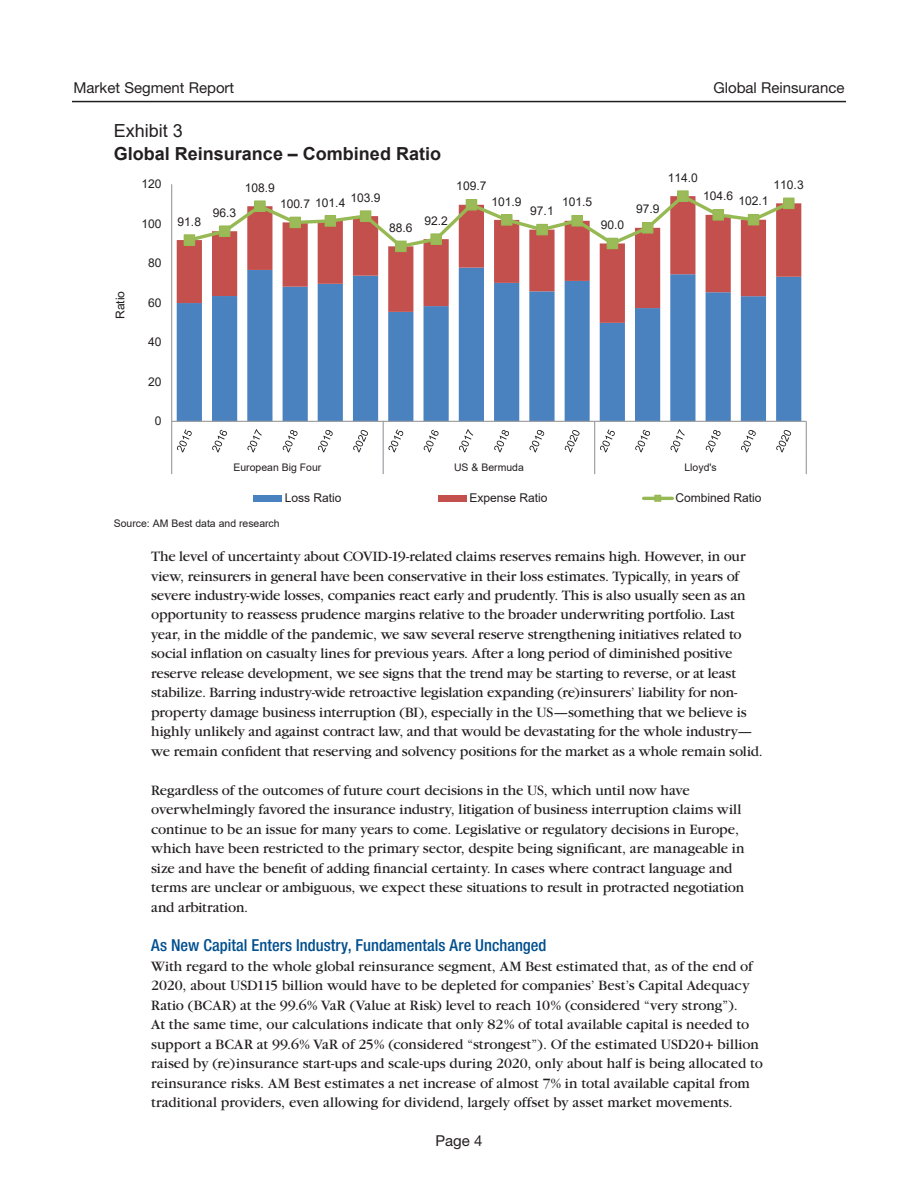
<style>
.page{position:relative;width:918px;height:1188px;background:#fff}
.page>*{position:absolute;margin:0;border:0;box-sizing:border-box;transform-origin:0 0}
.t1{font:700 18px "Arial";color:#231f20}
.t2{font:18px "Arial";color:#231f20}
.t3{font:500 condensed 16.5px "Helvetica Neue";color:#004f8f}
.t4{font:15px/19.5px "Garamond";letter-spacing:-.005em;color:#231f20}
.t5{font:15px "Helvetica Neue";color:#231f20}
.t6{font:12.15px "Arial";color:#231f20}
.t7{font:12px "Arial";letter-spacing:-.005em;color:#231f20}
.t8{font:10.5px "Arial";color:#231f20}
</style>
<div class="page">
<hr style="left:72px;top:101px;width:774px;height:1px;background:#231f20">
<svg style="left:177px;top:323px;width:624px;height:98px;fill:#4a81bf"></svg>
<svg style="left:177px;top:197px;width:624px;height:126px"></svg>
<hr style="left:171px;top:184px;width:1px;height:237px;background:#989a9d">
<hr style="left:172px;top:421px;width:634px;height:1px;background:#989a9d">
<hr style="left:171px;top:421px;width:1px;height:34px;background:#989a9d">
<hr style="left:383px;top:421px;width:1px;height:34px;background:#989a9d">
<hr style="left:594px;top:421px;width:1px;height:34px;background:#989a9d">
<hr style="left:806px;top:421px;width:1px;height:34px;background:#989a9d">
<svg style="left:806px;top:455px;width:1px;height:19px"></svg>
<svg style="left:185px;top:196px;width:608px;height:54px"></svg>
<div style="left:184px;top:235px;width:11px;height:10px;background:#9abb58"></div>
<div style="left:184px;top:234px;width:11px;height:12px;border:1px solid #97b953"></div>
<div style="left:219px;top:226px;width:11px;height:10px;background:#9abb58"></div>
<div style="left:219px;top:225px;width:11px;height:12px;border:1px solid #97b953"></div>
<div style="left:255px;top:201px;width:10px;height:10px;background:#9abb58"></div>
<div style="left:254px;top:200px;width:12px;height:12px;border:1px solid #97b953"></div>
<div style="left:290px;top:217px;width:10px;height:11px;background:#9abb58"></div>
<div style="left:289px;top:217px;width:12px;height:11px;border:1px solid #97b953"></div>
<div style="left:325px;top:216px;width:11px;height:10px;background:#9abb58"></div>
<div style="left:325px;top:215px;width:11px;height:12px;border:1px solid #97b953"></div>
<div style="left:360px;top:211px;width:11px;height:10px;background:#9abb58"></div>
<div style="left:360px;top:210px;width:11px;height:12px;border:1px solid #97b953"></div>
<div style="left:396px;top:241px;width:10px;height:11px;background:#9abb58"></div>
<div style="left:395px;top:241px;width:12px;height:11px;border:1px solid #97b953"></div>
<div style="left:431px;top:234px;width:10px;height:10px;background:#9abb58"></div>
<div style="left:430px;top:233px;width:12px;height:12px;border:1px solid #97b953"></div>
<div style="left:466px;top:200px;width:11px;height:10px;background:#9abb58"></div>
<div style="left:466px;top:199px;width:11px;height:12px;border:1px solid #97b953"></div>
<div style="left:502px;top:215px;width:10px;height:10px;background:#9abb58"></div>
<div style="left:501px;top:214px;width:12px;height:12px;border:1px solid #97b953"></div>
<div style="left:537px;top:224px;width:10px;height:11px;background:#9abb58"></div>
<div style="left:536px;top:224px;width:12px;height:11px;border:1px solid #97b953"></div>
<div style="left:572px;top:216px;width:10px;height:10px;background:#9abb58"></div>
<div style="left:571px;top:215px;width:12px;height:12px;border:1px solid #97b953"></div>
<div style="left:607px;top:238px;width:11px;height:11px;background:#9abb58"></div>
<div style="left:642px;top:223px;width:11px;height:10px;background:#9abb58"></div>
<div style="left:642px;top:222px;width:11px;height:12px;border:1px solid #97b953"></div>
<div style="left:678px;top:191px;width:10px;height:10px;background:#9abb58"></div>
<div style="left:677px;top:190px;width:12px;height:12px;border:1px solid #97b953"></div>
<div style="left:713px;top:210px;width:10px;height:10px;background:#9abb58"></div>
<div style="left:712px;top:209px;width:12px;height:12px;border:1px solid #97b953"></div>
<div style="left:748px;top:214px;width:11px;height:11px;background:#9abb58"></div>
<div style="left:784px;top:198px;width:10px;height:11px;background:#9abb58"></div>
<div style="left:783px;top:198px;width:12px;height:11px;border:1px solid #97b953"></div>
<svg style="left:171px;top:429px;width:21px;height:45px"></svg>
<svg style="left:212px;top:430px;width:15px;height:23px"></svg>
<svg style="left:247px;top:429px;width:15px;height:24px"></svg>
<svg style="left:283px;top:430px;width:15px;height:23px"></svg>
<svg style="left:318px;top:430px;width:15px;height:23px"></svg>
<svg style="left:353px;top:430px;width:15px;height:23px"></svg>
<svg style="left:383px;top:429px;width:20px;height:45px"></svg>
<svg style="left:424px;top:430px;width:15px;height:23px"></svg>
<svg style="left:459px;top:429px;width:14px;height:24px"></svg>
<svg style="left:494px;top:430px;width:15px;height:23px"></svg>
<svg style="left:529px;top:430px;width:15px;height:23px"></svg>
<svg style="left:565px;top:430px;width:15px;height:23px"></svg>
<svg style="left:594px;top:429px;width:21px;height:45px"></svg>
<svg style="left:635px;top:430px;width:15px;height:23px"></svg>
<svg style="left:670px;top:429px;width:15px;height:24px"></svg>
<svg style="left:706px;top:430px;width:15px;height:23px"></svg>
<svg style="left:741px;top:430px;width:15px;height:23px"></svg>
<svg style="left:776px;top:430px;width:15px;height:23px"></svg>
<div style="left:253px;top:495px;width:29px;height:6px;background:#4a81bf"></div>
<div style="left:438px;top:495px;width:28px;height:6px;background:#c3504d"></div>
<hr style="left:644px;top:497px;width:28px;height:3px;background:#97b953">
<div style="left:654px;top:495px;width:7px;height:7px;border:1px solid #97b953"></div>
<p class="t5" style="left:74px;top:78px;width:162px">Market Segment Report</p>
<p class="t5" style="left:713px;top:78px;width:133px">Global Reinsurance</p>
<p class="t2" style="left:114px;top:118px;width:71px">Exhibit 3</p>
<p class="t1" style="left:114px;top:141px;width:329px">Global Reinsurance – Combined Ratio</p>
<p class="t7" style="left:141px;top:176px;width:22px">120</p>
<p class="t7" style="left:141px;top:215px;width:22px">100</p>
<p class="t7" style="left:178px;top:213px;width:25px">91.8</p>
<p class="t7" style="left:213px;top:204px;width:25px">96.3</p>
<p class="t7" style="left:245px;top:179px;width:32px">108.9</p>
<p class="t7" style="left:280px;top:194px;width:102px">100.7 101.4 103.9</p>
<p class="t7" style="left:389px;top:219px;width:25px">88.6</p>
<p class="t7" style="left:424px;top:212px;width:25px">92.2</p>
<p class="t7" style="left:456px;top:178px;width:32px">109.7</p>
<p class="t7" style="left:492px;top:193px;width:32px">101.9</p>
<p class="t7" style="left:530px;top:203px;width:25px">97.1</p>
<p class="t7" style="left:112px;top:319px;width:30px;rotate:-90deg">Ratio</p>
<p class="t7" style="left:148px;top:255px;width:15px">80</p>
<p class="t7" style="left:148px;top:294px;width:15px">60</p>
<p class="t7" style="left:148px;top:334px;width:15px">40</p>
<p class="t7" style="left:562px;top:194px;width:32px">101.5</p>
<p class="t7" style="left:601px;top:217px;width:25px">90.0</p>
<p class="t7" style="left:148px;top:373px;width:15px">20</p>
<p class="t6" style="left:155px;top:412px;width:8px">0</p>
<p class="t7" style="left:636px;top:201px;width:25px">97.9</p>
<p class="t7" style="left:668px;top:169px;width:32px">114.0</p>
<p class="t7" style="left:703px;top:190px;width:67px">104.6 102.1</p>
<p class="t7" style="left:774px;top:176px;width:32px">110.3</p>
<p class="t8" style="left:233px;top:460px;width:90px">European Big Four</p>
<p class="t8" style="left:454px;top:460px;width:72px">US &amp; Bermuda</p>
<p class="t8" style="left:684px;top:460px;width:34px">Lloyd's</p>
<p class="t7" style="left:285px;top:490px;width:58px">Loss Ratio</p>
<p class="t7" style="left:470px;top:490px;width:80px">Expense Ratio</p>
<p class="t7" style="left:676px;top:490px;width:88px">Combined Ratio</p>
<p class="t8" style="left:114px;top:516px;width:167px">Source: AM Best data and research</p>
<p class="t4" style="left:151px;top:547px;width:613px">The level of uncertainty about COVID-19-related claims reserves remains high. However, in our view, reinsurers in general have been conservative in their loss estimates. Typically, in years of severe industry-wide losses, companies react early and prudently. This is also usually seen as an opportunity to reassess prudence margins relative to the broader underwriting portfolio. Last year, in the middle of the pandemic, we saw several reserve strengthening initiatives related to social inflation on casualty lines for previous years. After a long period of diminished positive reserve release development, we see signs that the trend may be starting to reverse, or at least stabilize. Barring industry-wide retroactive legislation expanding (re)insurers’ liability for non&shy;property damage business interruption (BI), especially in the US—something that we believe is highly unlikely and against contract law, and that would be devastating for the whole industry— we remain confident that reserving and solvency positions for the market as a whole remain solid.</p>
<p class="t4" style="left:151px;top:781px;width:595px">Regardless of the outcomes of future court decisions in the US, which until now have overwhelmingly favored the insurance industry, litigation of business interruption claims will continue to be an issue for many years to come. Legislative or regulatory decisions in Europe, which have been restricted to the primary sector, despite being significant, are manageable in size and have the benefit of adding financial certainty. In cases where contract language and terms are unclear or ambiguous, we expect these situations to result in protracted negotiation and arbitration.</p>
<p class="t3" style="left:151px;top:935px;width:397px">As New Capital Enters Industry, Fundamentals Are Unchanged</p>
<p class="t4" style="left:151px;top:956px;width:613px">With regard to the whole global reinsurance segment, AM Best estimated that, as of the end of 2020, about USD115 billion would have to be depleted for companies’ Best’s Capital Adequacy Ratio (BCAR) at the 99.6% VaR (Value at Risk) level to reach 10% (considered “very strong”).<br>At the same time, our calculations indicate that only 82% of total available capital is needed to support a BCAR at 99.6% VaR of 25% (considered “strongest”). Of the estimated USD20+ billion raised by (re)insurance start-ups and scale-ups during 2020, only about half is being allocated to reinsurance risks. AM Best estimates a net increase of almost 7% in total available capital from traditional providers, even allowing for dividend, largely offset by asset market movements.</p>
<p class="t5" style="left:436px;top:1132px;width:48px">Page 4</p>
</div>
